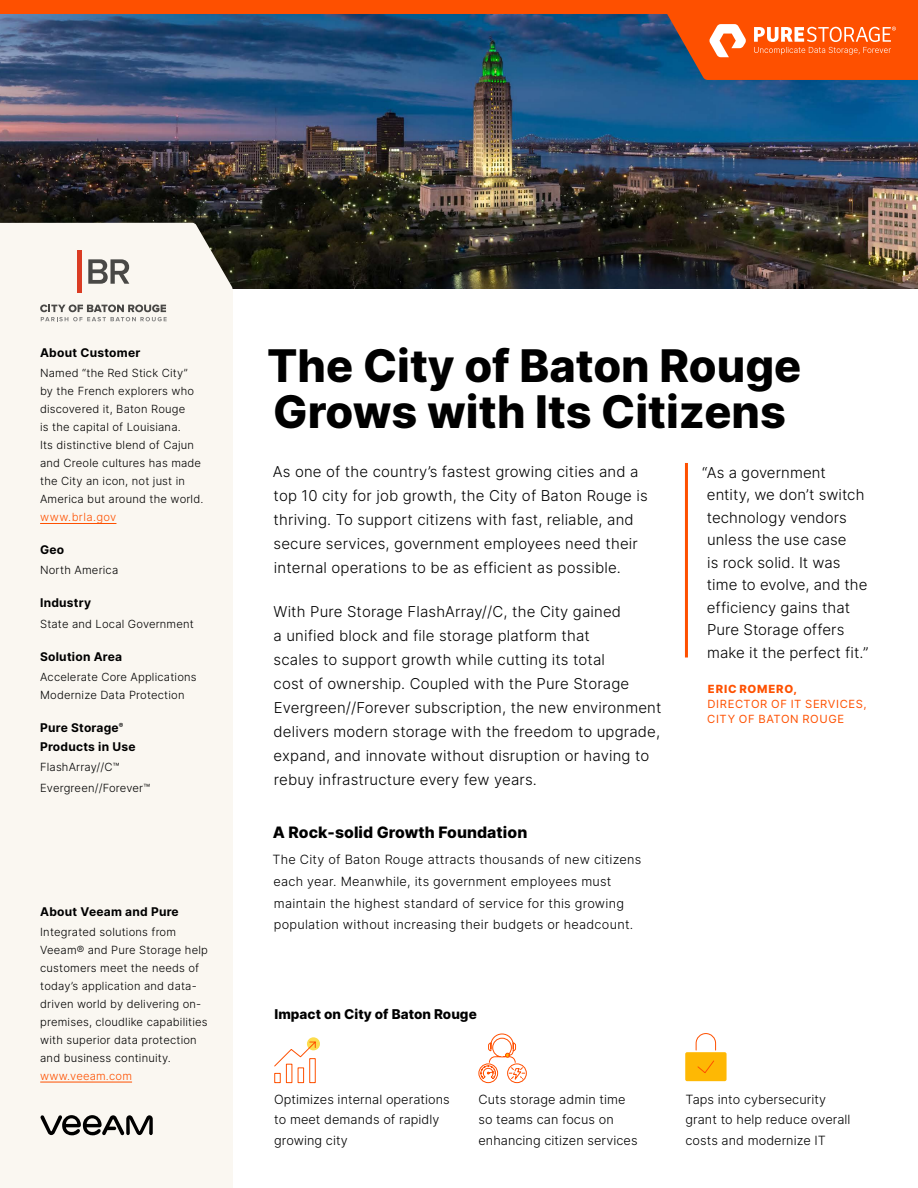
<style>
.page{position:relative;width:918px;height:1188px;background:#fff}
.page>*{position:absolute;margin:0;border:0;box-sizing:border-box;transform-origin:0 0}
.t1{font:800 45px/46.5px "Inter";color:#000}
.t2{font:800 15.75px "Inter";letter-spacing:.005em;color:#000}
.t3{font:300 15px/24px "Inter";letter-spacing:.01em;color:#000}
.t4{font:800 13.5px "Inter";letter-spacing:.005em;color:#000}
.t5{font:300 12.75px/20.2px "Inter";letter-spacing:.005em;color:#000}
.t6{font:700 12px/19.5px "Inter";letter-spacing:.02em;color:#000}
.t7{font:300 11.25px/18px "Inter";letter-spacing:.015em;color:#000}
.t8{font:11.25px/15px "Inter";letter-spacing:.055em;color:#fe5000}
.t9{font:300 11.25px "Inter";letter-spacing:.015em;color:#fe5000}
.t10{font:300 11.25px "Inter";letter-spacing:.04em;color:#fe5000}
.t11{font:800 11.25px "Inter";letter-spacing:.07em;color:#fe5000}
</style>
<div class="page">
<img style="left:0;top:14px;width:918px;height:274px">
<div style="left:0;top:223px;width:233px;height:965px;background:#faf7f1"></div>
<svg style="left:650px;top:14px;width:268px;height:66px;background:#dc602a"></svg>
<div style="left:0;top:0;width:918px;height:14px;background:#fe5000"></div>
<svg style="left:88px;top:259px;width:41px;height:25px"></svg>
<svg style="left:40px;top:305px;width:127px;height:16px"></svg>
<div style="left:77px;top:250px;width:5px;height:43px;background:#df3e26"></div>
<hr style="left:40px;top:523px;width:76px;height:1px;background:#fe5000">
<hr style="left:685px;top:463px;width:3px;height:195px;background:#fe5000">
<svg style="left:695px;top:1033px;width:21px;height:18px"></svg>
<div style="left:685px;top:1052px;width:42px;height:29px;background:#feb804;border-radius:2px"></div>
<svg style="left:697px;top:1060px;width:17px;height:13px"></svg>
<svg style="left:478px;top:1033px;width:49px;height:51px"></svg>
<svg style="left:307px;top:1037px;width:13px;height:13px"></svg>
<svg style="left:274px;top:1041px;width:43px;height:43px"></svg>
<hr style="left:40px;top:1082px;width:92px;height:1px;background:#fe5000">
<svg style="left:40px;top:1115px;width:113px;height:20px"></svg>
<p class="t6" style="left:40px;top:343px;width:102px">About Customer</p>
<p class="t7" style="left:40px;top:364px;width:165px">Named “the Red Stick City” by the French explorers who discovered it, Baton Rouge<br>is the capital of Louisiana.<br>Its distinctive blend of Cajun and Creole cultures has made the City an icon, not just in<br>America but around the world.</p>
<p class="t10" style="left:40px;top:509px;width:78px">www.brla.gov</p>
<p class="t6" style="left:40px;top:540px;width:26px">Geo</p>
<p class="t7" style="left:40px;top:561px;width:80px">North America</p>
<p class="t6" style="left:40px;top:593px;width:53px">Industry</p>
<p class="t7" style="left:40px;top:614px;width:155px">State and Local Government</p>
<p class="t6" style="left:40px;top:646px;width:84px">Solution Area</p>
<p class="t7" style="left:40px;top:668px;width:158px">Accelerate Core Applications<br>Modernize Data Protection</p>
<p class="t6" style="left:40px;top:717px;width:97px">Pure Storage<sup>®<br></sup>Products in Use</p>
<p class="t7" style="left:40px;top:757px;width:112px;line-height:20.1px">FlashArray//C™<br>Evergreen//Forever™</p>
<p class="t6" style="left:40px;top:902px;width:140px">About Veeam and Pure</p>
<p class="t7" style="left:40px;top:923px;width:169px">Integrated solutions from<br>Veeam® and Pure Storage help customers meet the needs of today’s application and data&shy;driven world by delivering on&shy;premises, cloudlike capabilities with superior data protection and business continuity.</p>
<p class="t9" style="left:40px;top:1068px;width:93px">www.veeam.com</p>
<h1 class="t1" style="left:267px;top:341px;width:536px">The City of Baton Rouge<br>Grows with Its Citizens</h1>
<p class="t3" style="left:273px;top:459px;width:377px">As one of the country’s fastest growing cities and a top 10 city for job growth, the City of Baton Rouge is thriving. To support citizens with fast, reliable, and secure services, government employees need their internal operations to be as efficient as possible.</p>
<p class="t3" style="left:274px;top:599px;width:389px">With Pure Storage FlashArray//C, the City gained<br>a unified block and file storage platform that<br>scales to support growth while cutting its total<br>cost of ownership. Coupled with the Pure Storage Evergreen//Forever subscription, the new environment delivers modern storage with the freedom to upgrade, expand, and innovate without disruption or having to rebuy infrastructure every few years.</p>
<p class="t2" style="left:273px;top:821px;width:256px">A Rock-solid Growth Foundation</p>
<p class="t5" style="left:272px;top:848px;width:371px;line-height:21.8px">The City of Baton Rouge attracts thousands of new citizens each year. Meanwhile, its government employees must maintain the highest standard of service for this growing population without increasing their budgets or headcount.</p>
<p class="t3" style="left:707px;top:461px;width:163px;line-height:22.5px;text-indent:-5px">“As a government entity, we don’t switch technology vendors unless the use case<br>is rock solid. It was time to evolve, and the efficiency gains that<br>Pure Storage offers make it the perfect fit.”</p>
<p class="t11" style="left:708px;top:680px;width:90px">ERIC ROMERO,</p>
<p class="t8" style="left:707px;top:696px;width:161px">DIRECTOR OF IT SERVICES,<br>CITY OF BATON ROUGE</p>
<p class="t4" style="left:274px;top:1004px;width:204px">Impact on City of Baton Rouge</p>
<p class="t5" style="left:274px;top:1089px;width:177px">Optimizes internal operations to meet demands of rapidly growing city</p>
<p class="t5" style="left:478px;top:1089px;width:161px">Cuts storage admin time so teams can focus on enhancing citizen services</p>
<p class="t5" style="left:686px;top:1089px;width:167px">Taps into cybersecurity grant to help reduce overall costs and modernize IT</p>
</div>
